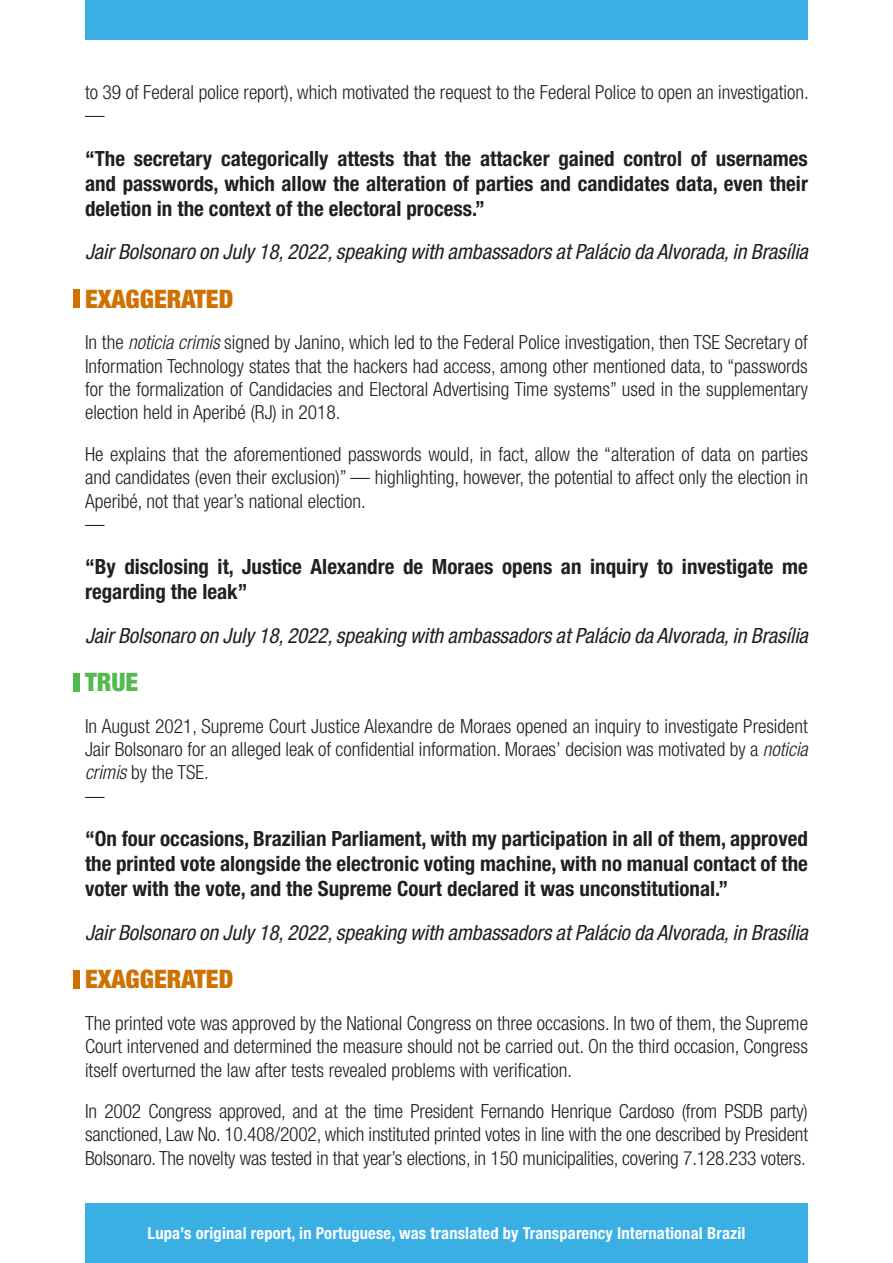
<style>
.page{position:relative;width:893px;height:1263px;background:#fff}
.page>*{position:absolute;margin:0;border:0;box-sizing:border-box;transform-origin:0 0}
.t1{font:900 condensed 25.5px "Helvetica Neue LT Std";color:#ce7100}
.t2{font:900 condensed 25.5px "Helvetica Neue LT Std";color:#54ba4f}
.t3{font:700 condensed 21px/25.2px "Helvetica Neue LT Std";color:#231f20;text-align:justify}
.t4{font:italic condensed 21px "Helvetica Neue LT Std";color:#231f20}
.t5{font:300 condensed 19.5px/23.4px "Helvetica Neue LT Std";color:#231f20;text-align:justify}
.t6{font:700 condensed 16.5px "Helvetica Neue LT Std";letter-spacing:.01em;color:#fff}
.s1{font-style:italic}
</style>
<div class="page">
<div style="left:85px;top:0;width:723px;height:40px;background:#39afe4"></div>
<div style="left:85px;top:1203px;width:723px;height:60px;background:#39afe4"></div>
<div style="left:74px;top:290px;width:6px;height:18px;background:#ce7100"></div>
<div style="left:74px;top:673px;width:6px;height:18px;background:#54ba4f"></div>
<div style="left:74px;top:970px;width:6px;height:18px;background:#ce7100"></div>
<p class="t5" style="left:85px;top:80px;width:725px">to 39 of Federal police report), which motivated the request to the Federal Police to open an investigation.</p>
<p class="t5" style="left:85px;top:104px;width:21px">—</p>
<p class="t3" style="left:85px;top:145px;width:724px">“The secretary categorically attests that the attacker gained control of usernames and passwords, which allow the alteration of parties and candidates data, even their deletion in the context of the electoral process.”</p>
<p class="t4" style="left:85px;top:240px;width:724px">Jair Bolsonaro on July 18, 2022, speaking with ambassadors at Palácio da Alvorada, in Brasília</p>
<p class="t1" style="left:85px;top:283px;width:150px">EXAGGERATED</p>
<p class="t5" style="left:85px;top:330px;width:724px">In the <span class="s1">noticia crimis</span> signed by Janino, which led to the Federal Police investigation, then TSE Secretary of Information Technology states that the hackers had access, among other mentioned data, to “passwords for the formalization of Candidacies and Electoral Advertising Time systems” used in the supplementary election held in Aperibé (RJ) in 2018.</p>
<p class="t5" style="left:85px;top:442px;width:724px">He explains that the aforementioned passwords would, in fact, allow the “alteration of data on parties and candidates (even their exclusion)” — highlighting, however, the potential to affect only the election in Aperibé, not that year’s national election.</p>
<p class="t5" style="left:85px;top:512px;width:21px">—</p>
<p class="t3" style="left:85px;top:554px;width:724px">“By disclosing it, Justice Alexandre de Moraes opens an inquiry to investigate me regarding the leak”</p>
<p class="t4" style="left:85px;top:623px;width:724px">Jair Bolsonaro on July 18, 2022, speaking with ambassadors at Palácio da Alvorada, in Brasília</p>
<p class="t2" style="left:85px;top:666px;width:55px">TRUE</p>
<p class="t5" style="left:85px;top:714px;width:724px">In August 2021, Supreme Court Justice Alexandre de Moraes opened an inquiry to investigate President Jair Bolsonaro for an alleged leak of confidential information. Moraes’ decision was motivated by a <span class="s1">noticia crimis</span> by the TSE.</p>
<p class="t5" style="left:85px;top:784px;width:21px">—</p>
<p class="t3" style="left:85px;top:826px;width:724px">“On four occasions, Brazilian Parliament, with my participation in all of them, approved the printed vote alongside the electronic voting machine, with no manual contact of the voter with the vote, and the Supreme Court declared it was unconstitutional.”</p>
<p class="t4" style="left:85px;top:920px;width:724px">Jair Bolsonaro on July 18, 2022, speaking with ambassadors at Palácio da Alvorada, in Brasília</p>
<p class="t1" style="left:85px;top:963px;width:150px">EXAGGERATED</p>
<p class="t5" style="left:85px;top:1011px;width:724px">The printed vote was approved by the National Congress on three occasions. In two of them, the Supreme Court intervened and determined the measure should not be carried out. On the third occasion, Congress itself overturned the law after tests revealed problems with verification.</p>
<p class="t5" style="left:85px;top:1099px;width:724px">In 2002 Congress approved, and at the time President Fernando Henrique Cardoso (from PSDB party) sanctioned, Law No. 10.408/2002, which instituted printed votes in line with the one described by President Bolsonaro. The novelty was tested in that year’s elections, in 150 municipalities, covering 7.128.233 voters.</p>
<p class="t6" style="left:148px;top:1223px;width:599px">Lupa’s original report, in Portuguese, was translated by Transparency International Brazil</p>
</div>
